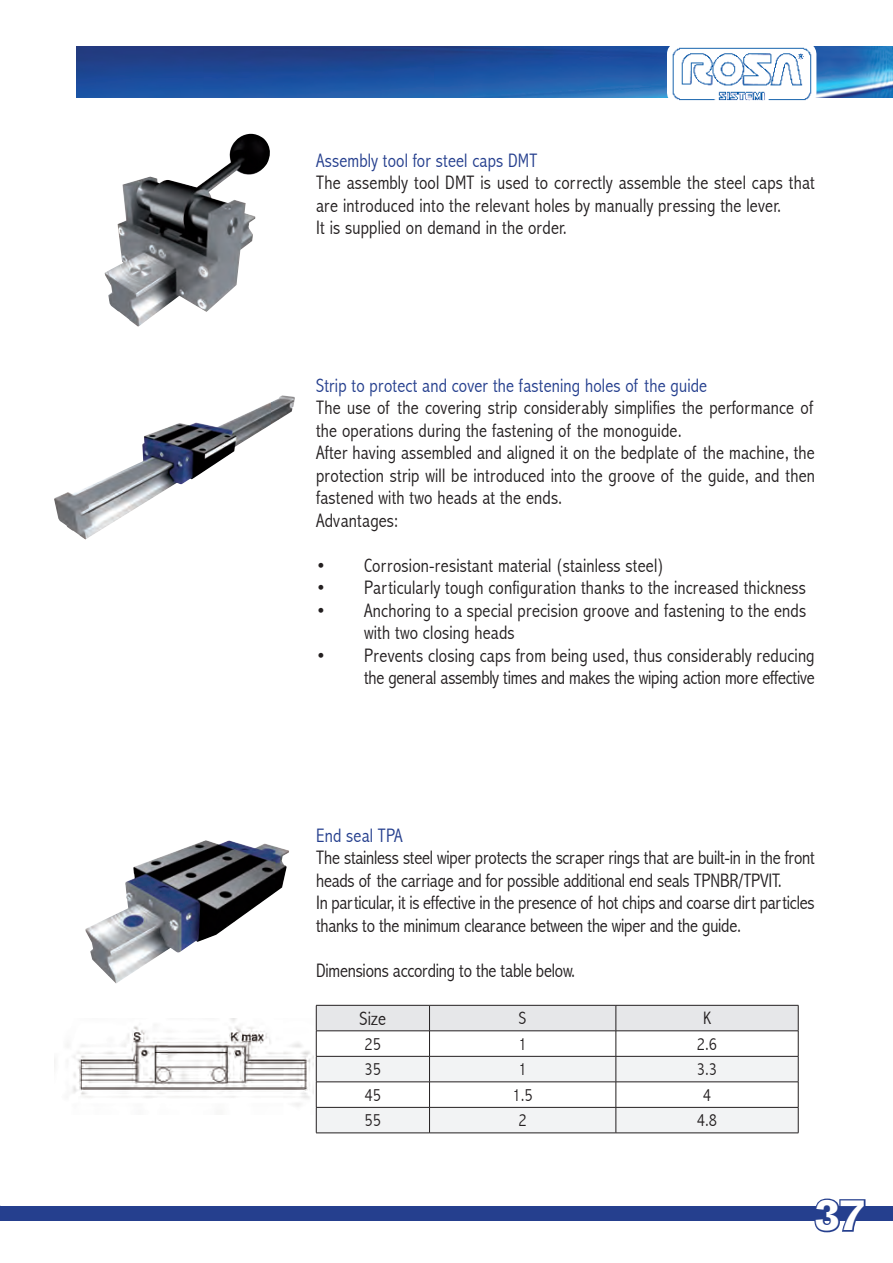
<style>
.page{position:relative;width:893px;height:1263px;background:#fff}
.page>*{position:absolute;margin:0;border:0;box-sizing:border-box;transform-origin:0 0}
.t1{font:700 43.5px "Ad Grotesk SB";color:#fff}
.t2{font:300 condensed 19.5px/22.5px "Abadi";letter-spacing:.01em;color:#231f20}
.t3{font:300 condensed 19.5px/22.5px "Abadi";letter-spacing:-.01em;color:#231f20}
.t4{font:300 condensed 19.5px "Abadi";letter-spacing:.01em;color:#253f8e}
.t5{font:300 condensed 18px "Abadi";color:#231f20}
</style>
<div class="page">
<div style="left:0;top:1205px;width:893px;height:15px;background:#253f8e"></div>
<svg style="left:813px;top:1198px;width:54px;height:35px"></svg>
<img style="left:77px;top:46px;width:816px;height:52px">
<div style="left:667px;top:43px;width:149px;height:61px;background:#fff;border-radius:11px"></div>
<img style="left:672px;top:47px;width:140px;height:53px">
<svg style="left:316px;top:1005px;width:483px;height:128px"></svg>
<img style="left:54px;top:395px;width:241px;height:144px">
<img style="left:67px;top:1019px;width:246px;height:88px">
<img style="left:105px;top:134px;width:165px;height:193px">
<img style="left:85px;top:840px;width:204px;height:143px">
<p class="t4" style="left:316px;top:149px;width:223px">Assembly tool for steel caps DMT</p>
<p class="t2" style="left:316px;top:171px;width:500px">The assembly tool DMT is used to correctly assemble the steel caps that are introduced into the relevant holes by manually pressing the lever.</p>
<p class="t2" style="left:316px;top:216px;width:252px">It is supplied on demand in the order.</p>
<p class="t4" style="left:316px;top:374px;width:393px">Strip to protect and cover the fastening holes of the guide</p>
<p class="t2" style="left:316px;top:396px;width:499px">The use of the covering strip considerably simplifies the performance of the operations during the fastening of the monoguide.</p>
<p class="t2" style="left:316px;top:441px;width:500px;text-align:justify">After having assembled and aligned it on the bedplate of the machine, the protection strip will be introduced into the groove of the guide, and then fastened with two heads at the ends.</p>
<p class="t2" style="left:316px;top:509px;width:84px">Advantages:</p>
<p class="t2" style="left:316px;top:554px;width:349px">• Corrosion-resistant material (stainless steel)</p>
<p class="t2" style="left:316px;top:576px;width:491px">• Particularly tough configuration thanks to the increased thickness</p>
<p class="t2" style="left:316px;top:599px;width:492px">• Anchoring to a special precision groove and fastening to the ends</p>
<p class="t2" style="left:364px;top:621px;width:152px">with two closing heads</p>
<p class="t2" style="left:316px;top:644px;width:500px">• Prevents closing caps from being used, thus considerably reducing</p>
<p class="t3" style="left:364px;top:666px;width:452px">the general assembly times and makes the wiping action more effective</p>
<p class="t4" style="left:316px;top:824px;width:88px">End seal TPA</p>
<p class="t3" style="left:316px;top:846px;width:500px">The stainless steel wiper protects the scraper rings that are built-in in the front heads of the carriage and for possible additional end seals TPNBR/TPVIT.</p>
<p class="t3" style="left:316px;top:891px;width:500px">In particular, it is effective in the presence of hot chips and coarse dirt particles thanks to the minimum clearance between the wiper and the guide.</p>
<p class="t3" style="left:316px;top:959px;width:261px">Dimensions according to the table below.</p>
<p class="t2" style="left:360px;top:1007px;width:28px">Size</p>
<p class="t5" style="left:519px;top:1008px;width:9px">S</p>
<p class="t5" style="left:703px;top:1008px;width:10px">K</p>
<p class="t5" style="left:365px;top:1033px;width:18px">25</p>
<p class="t5" style="left:519px;top:1033px;width:10px">1</p>
<p class="t5" style="left:697px;top:1033px;width:22px">2.6</p>
<p class="t5" style="left:365px;top:1059px;width:18px">35</p>
<p class="t5" style="left:519px;top:1059px;width:10px">1</p>
<p class="t5" style="left:697px;top:1059px;width:22px">3.3</p>
<p class="t5" style="left:365px;top:1084px;width:18px">45</p>
<p class="t5" style="left:513px;top:1084px;width:22px">1.5</p>
<p class="t5" style="left:703px;top:1084px;width:10px">4</p>
<p class="t5" style="left:365px;top:1110px;width:18px">55</p>
<p class="t5" style="left:519px;top:1110px;width:10px">2</p>
<p class="t5" style="left:697px;top:1110px;width:22px">4.8</p>
<h1 class="t1" style="left:815px;top:1188px;width:52px">37</h1>
</div>
